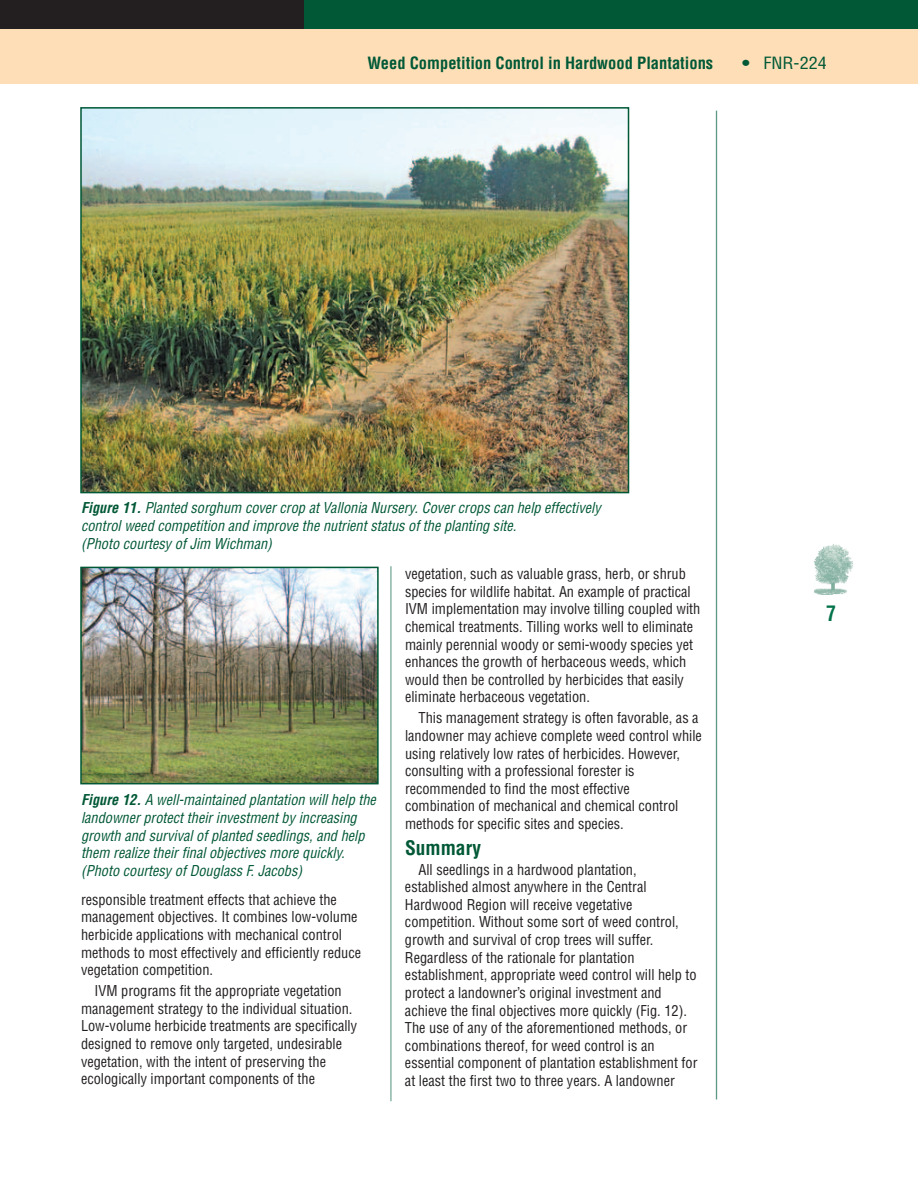
<style>
.page{position:relative;width:918px;height:1188px;background:#fff}
.page>*{position:absolute;margin:0;border:0;box-sizing:border-box;transform-origin:0 0}
.t1{font:700 condensed 21px "Helvetica";color:#007249;scale:.95 1}
.t2{font:700 condensed 19.5px "Helvetica";color:#005836}
.t3{font:700 condensed 16.5px "Helvetica";color:#005836}
.t4{font:condensed 16.5px "Helvetica";color:#005836;scale:1.1 1}
.t5{font:condensed 14.7px/17.5px "Helvetica";color:#231f20}
.t6{font:italic condensed 14.7px/17.5px "Helvetica";color:#005836}
.s1{font-weight:700}
</style>
<div class="page">
<img style="left:814px;top:544px;width:39px;height:51px">
<div style="left:0;top:27px;width:918px;height:57px;background:#fedeb6"></div>
<div style="left:260px;top:0;width:658px;height:28px;background:#005836"></div>
<div style="left:0;top:0;width:304px;height:28px;background:#231f20"></div>
<img style="left:83px;top:110px;width:543px;height:380px">
<div style="left:80px;top:107px;width:549px;height:386px;border:2px solid #005836"></div>
<hr style="left:716px;top:111px;width:1px;height:988px;background:#5d9983">
<hr style="left:391px;top:566px;width:1px;height:535px;background:#5d9983">
<img style="left:83px;top:570px;width:293px;height:211px">
<div style="left:80px;top:567px;width:299px;height:217px;border:2px solid #005836"></div>
<p class="t3" style="left:368px;top:53px;width:347px">Weed Competition Control in Hardwood Plantations</p>
<p class="t4" style="left:742px;top:52px;width:79px"><span class="s1">•</span> FNR-224</p>
<p class="t6" style="left:81px;top:499px;width:521px"><span class="s1">Figure 11.</span> Planted sorghum cover crop at Vallonia Nursery. Cover crops can help effectively control weed competition and improve the nutrient status of the planting site.<br>(Photo courtesy of Jim Wichman)</p>
<p class="t5" style="left:405px;top:565px;width:297px">vegetation, such as valuable grass, herb, or shrub species for wildlife habitat. An example of practical IVM implementation may involve tilling coupled with chemical treatments. Tilling works well to eliminate mainly perennial woody or semi-woody species yet enhances the growth of herbaceous weeds, which would then be controlled by herbicides that easily eliminate herbaceous vegetation.</p>
<p class="t5" style="left:405px;top:709px;width:298px;text-indent:14px">This management strategy is often favorable, as a landowner may achieve complete weed control while using relatively low rates of herbicides. However, consulting with a professional forester is recommended to find the most effective combination of mechanical and chemical control methods for specific sites and species.</p>
<h2 class="t2" style="left:405px;top:836px;width:78px">Summary</h2>
<p class="t5" style="left:405px;top:860px;width:294px;text-indent:14px">All seedlings in a hardwood plantation, established almost anywhere in the Central Hardwood Region will receive vegetative competition. Without some sort of weed control, growth and survival of crop trees will suffer.<br>Regardless of the rationale for plantation establishment, appropriate weed control will help to protect a landowner’s original investment and achieve the final objectives more quickly (Fig. 12).<br>The use of any of the aforementioned methods, or combinations thereof, for weed control is an essential component of plantation establishment for at least the first two to three years. A landowner</p>
<p class="t6" style="left:81px;top:791px;width:296px"><span class="s1">Figure 12.</span> A well-maintained plantation will help the landowner protect their investment by increasing growth and survival of planted seedlings, and help them realize their final objectives more quickly. (Photo courtesy of Douglass F. Jacobs)</p>
<p class="t5" style="left:81px;top:890px;width:282px">responsible treatment effects that achieve the management objectives. It combines low-volume herbicide applications with mechanical control methods to most effectively and efficiently reduce vegetation competition.</p>
<p class="t5" style="left:81px;top:982px;width:278px;text-indent:14px">IVM programs fit the appropriate vegetation management strategy to the individual situation.<br>Low-volume herbicide treatments are specifically designed to remove only targeted, undesirable vegetation, with the intent of preserving the ecologically important components of the</p>
<h1 class="t1" style="left:826px;top:600px;width:12px">7</h1>
</div>
